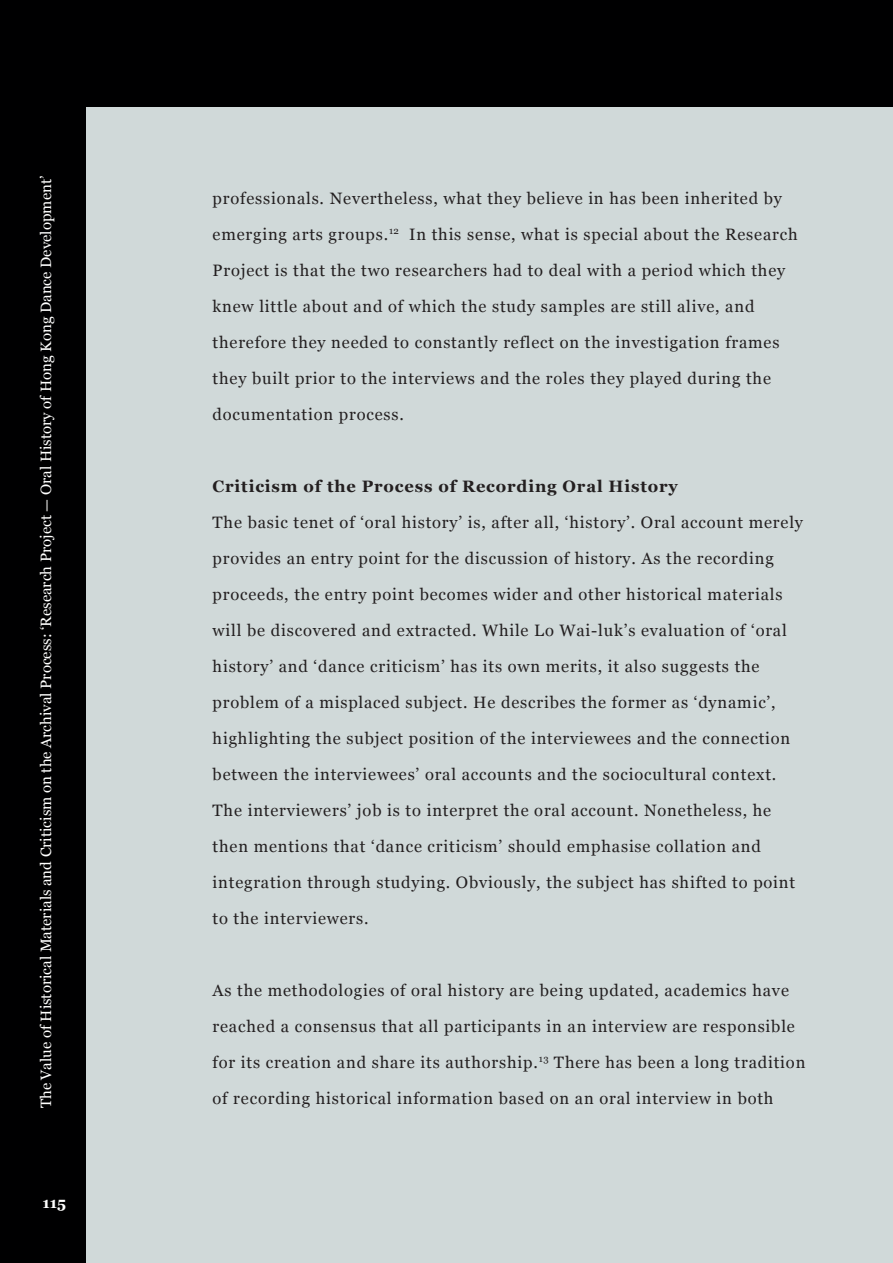
<style>
.page{position:relative;width:893px;height:1263px;background:#fff}
.page>*{position:absolute;margin:0;border:0;box-sizing:border-box;transform-origin:0 0}
.t1{font:16.5px/36px "Georgia";letter-spacing:.05em;color:#231f20}
.t2{font:700 16.5px "Georgia";letter-spacing:.05em;color:#231f20}
.t3{font:15px "Georgia";color:#fff}
.t4{font:700 15px "Georgia";color:#fff}
</style>
<div class="page">
<div style="left:0;top:85px;width:893px;height:1178px;background:#d0d9d9"></div>
<div style="left:0;top:0;width:893px;height:106px;background:#000001"></div>
<div style="left:0;top:0;width:85px;height:1263px;background:#000001"></div>
<p class="t3" style="left:35px;top:1108px;width:934px;rotate:-90deg">The Value of Historical Materials and Criticism on the Archival Process: ‘Research Project — Oral History of Hong Kong Dance Development’</p>
<p class="t4" style="left:43px;top:1192px;width:25px">115</p>
<p class="t1" style="left:213px;top:179px;width:587px">professionals. Nevertheless, what they believe in has been inherited by emerging arts groups.<sup>12</sup> In this sense, what is special about the Research Project is that the two researchers had to deal with a period which they knew little about and of which the study samples are still alive, and therefore they needed to constantly reflect on the investigation frames they built prior to the interviews and the roles they played during the documentation process.</p>
<p class="t2" style="left:213px;top:474px;width:467px">Criticism of the Process of Recording Oral History</p>
<p class="t1" style="left:213px;top:503px;width:592px">The basic tenet of ‘oral history’ is, after all, ‘history’. Oral account merely provides an entry point for the discussion of history. As the recording proceeds, the entry point becomes wider and other historical materials will be discovered and extracted. While Lo Wai-luk’s evaluation of ‘oral history’ and ‘dance criticism’ has its own merits, it also suggests the problem of a misplaced subject. He describes the former as ‘dynamic’, highlighting the subject position of the interviewees and the connection between the interviewees’ oral accounts and the sociocultural context.<br>The interviewers’ job is to interpret the oral account. Nonetheless, he then mentions that ‘dance criticism’ should emphasise collation and integration through studying. Obviously, the subject has shifted to point to the interviewers.</p>
<p class="t1" style="left:213px;top:972px;width:594px">As the methodologies of oral history are being updated, academics have reached a consensus that all participants in an interview are responsible for its creation and share its authorship.<sup>13</sup> There has been a long tradition</p>
<p class="t1" style="left:213px;top:1079px;width:562px">of recording historical information based on an oral interview in both</p>
</div>
